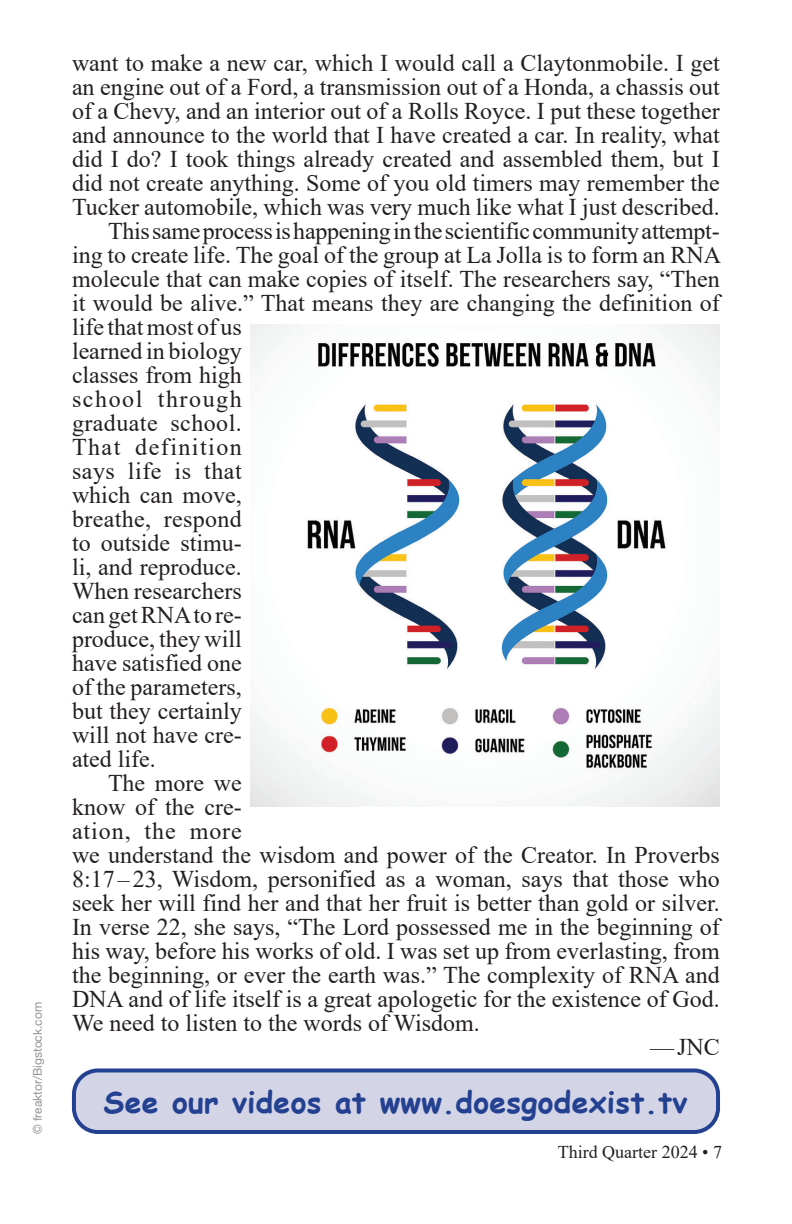
<style>
.page{position:relative;width:792px;height:1224px;background:#fff}
.page>*{position:absolute;margin:0;border:0;box-sizing:border-box;transform-origin:0 0}
.Body_Copy{font:700 30px "Comic Sans MS";letter-spacing:.01em;color:#234190}
.Body_Copy-2{font:24px/24px "Times New Roman";color:#231f20}
.t1{font:18px "Times New Roman";color:#231f20}
.Body_Copy-3{font:12px "Helvetica Neue";color:#939598}
</style>
<div class="page">
<img style="left:251px;top:324px;width:469px;height:483px">
<div style="left:74px;top:1070px;width:644px;height:62px;background:#d4d4e7;border-radius:24px"></div>
<div style="left:72px;top:1068px;width:648px;height:66px;border:4px solid #234190;border-radius:24px"></div>
<p class="Body_Copy-3" style="left:29px;top:1134px;width:134px;rotate:-90deg">© freaktor/Bigstock.com</p>
<p class="Body_Copy-2" style="left:72px;top:50px;width:649px;text-align:justify">want to make a new car, which I would call a Claytonmobile. I get an engine out of a Ford, a transmission out of a Honda, a chassis out of a Chevy, and an interior out of a Rolls Royce. I put these together and announce to the world that I have created a car. In reality, what did I do? I took things already created and assembled them, but I did not create anything. Some of you old timers may remember the Tucker automobile, which was very much like what I just described.</p>
<p class="Body_Copy-2" style="left:72px;top:218px;width:651px;text-indent:36px">This same process is happening in the scientific community attempt&shy;ing to create life. The goal of the group at La Jolla is to form an RNA molecule that can make copies of itself. The researchers say, “Then it would be alive.” That means they are changing the definition of life that most of us<br>learned in biology<br>classes from high<br>school through<br>graduate school.<br>That definition<br>says life is that<br>which can move,<br>breathe, respond<br>to outside stimu-<br>li, and reproduce.<br>When researchers<br>can get RNA to re-<br>produce, they will<br>have satisfied one<br>of the parameters,<br>but they certainly<br>will not have cre-<br>ated life.</p>
<p class="Body_Copy-2" style="left:72px;top:770px;width:649px;text-indent:36px">The more we<br>know of the cre-<br>ation, the more<br>we understand the wisdom and power of the Creator. In Proverbs 8:17–23, Wisdom, personified as a woman, says that those who seek her will find her and that her fruit is better than gold or silver.<br>In verse 22, she says, “The Lord possessed me in the beginning of his way, before his works of old. I was set up from everlasting, from the beginning, or ever the earth was.” The complexity of RNA and DNA and of life itself is a great apologetic for the existence of God.<br>We need to listen to the words of Wisdom.</p>
<p class="Body_Copy-2" style="left:650px;top:1034px;width:71px">—JNC</p>
<p class="Body_Copy" style="left:104px;top:1080px;width:585px">See our videos at www.doesgodexist.tv</p>
<p class="t1" style="left:558px;top:1139px;width:166px">Third Quarter 2024 • 7</p>
</div>
